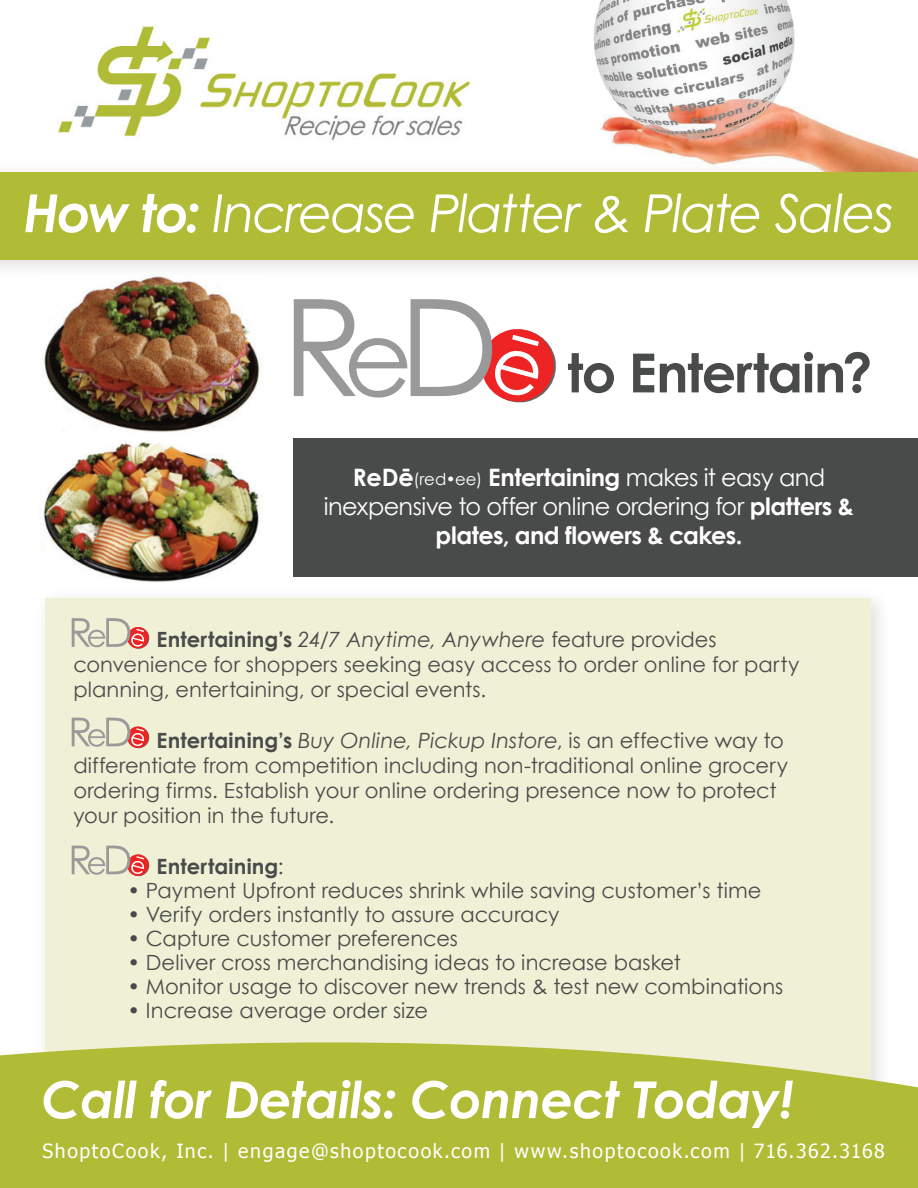
<style>
.page{position:relative;width:918px;height:1188px;background:#fff}
.page>*{position:absolute;margin:0;border:0;box-sizing:border-box;transform-origin:0 0}
.t1{font:700 54px "Century Gothic";letter-spacing:-.02em;color:#494b4b}
.t2{font:italic 52.5px "Century Gothic";letter-spacing:-.04em;color:#fff}
.t3{font:italic 700 51px "Century Gothic";letter-spacing:-.015em;color:#fff}
.t4{font:700 24px/28.8px "Century Gothic";letter-spacing:-.02em;color:#fff;text-align:center}
.t5{font:21px/25.2px "Century Gothic";letter-spacing:.005em;color:#494b4b}
.t6{font:700 21px "Century Gothic";letter-spacing:.015em;color:#494b4b}
.t7{font:19.5px "Tahoma";letter-spacing:.08em;color:#fff}
.s1{font-weight:700}
.s2{font-weight:400;font-size:16.5px}
.s3{font-weight:400}
.s4{font-style:italic}
</style>
<div class="page">
<div style="left:46px;top:598px;width:825px;height:492px;background:#eff0d5"></div>
<svg style="left:72px;top:618px;width:78px;height:31px"></svg>
<svg style="left:72px;top:718px;width:78px;height:31px"></svg>
<svg style="left:72px;top:846px;width:78px;height:31px"></svg>
<img style="left:593px;top:0;width:313px;height:154px">
<div style="left:294px;top:438px;width:624px;height:138px;background:#494b4b"></div>
<img style="left:58px;top:26px;width:412px;height:113px">
<img style="left:0;top:154px;width:918px;height:121px">
<div style="left:0;top:172px;width:918px;height:88px;background:#b0bb36"></div>
<svg style="left:0;top:1042px;width:918px;height:146px;background:#b5bf42"></svg>
<svg style="left:294px;top:299px;width:262px;height:104px"></svg>
<img style="left:44px;top:275px;width:216px;height:157px">
<img style="left:40px;top:441px;width:220px;height:142px">
<h2 class="t2" style="left:24px;top:177px;width:872px"><span class="s1">How to:</span> Increase Platter &amp; Plate Sales</h2>
<h1 class="t1" style="left:567px;top:332px;width:307px">to Entertain?</h1>
<p class="t4" style="left:324px;top:462px;width:532px">ReDē<span class="s2">(red•ee)</span> Entertaining <span class="s3">makes it easy and inexpensive to offer online ordering for</span> platters &amp; plates, and flowers &amp; cakes.</p>
<p class="t5" style="left:73px;top:626px;width:727px;text-indent:83px"><span class="s1">Entertaining’s</span> <span class="s4">24/7 Anytime, Anywhere</span> feature provides convenience for shoppers seeking easy access to order online for party planning, entertaining, or special events.</p>
<p class="t5" style="left:73px;top:727px;width:716px;text-indent:83px"><span class="s1">Entertaining’s</span> <span class="s4">Buy Online, Pickup Instore</span>, is an effective way to differentiate from competition including non-traditional online grocery ordering firms. Establish your online ordering presence now to protect your position in the future.</p>
<p class="t6" style="left:156px;top:850px;width:129px">Entertaining<span class="s3">:</span></p>
<p class="t5" style="left:127px;top:877px;width:636px">• Payment Upfront reduces shrink while saving customer’s time</p>
<p class="t5" style="left:127px;top:901px;width:434px">• Verify orders instantly to assure accuracy</p>
<p class="t5" style="left:127px;top:925px;width:332px">• Capture customer preferences</p>
<p class="t5" style="left:127px;top:949px;width:555px">• Deliver cross merchandising ideas to increase basket</p>
<p class="t5" style="left:127px;top:973px;width:658px">• Monitor usage to discover new trends &amp; test new combinations</p>
<p class="t5" style="left:127px;top:997px;width:302px">• Increase average order size</p>
<h3 class="t3" style="left:41px;top:1061px;width:754px">Call for Details: Connect Today!</h3>
<p class="t7" style="left:43px;top:1138px;width:844px">ShoptoCook, Inc. | engage@shoptocook.com | www.shoptocook.com | 716.362.3168</p>
</div>
